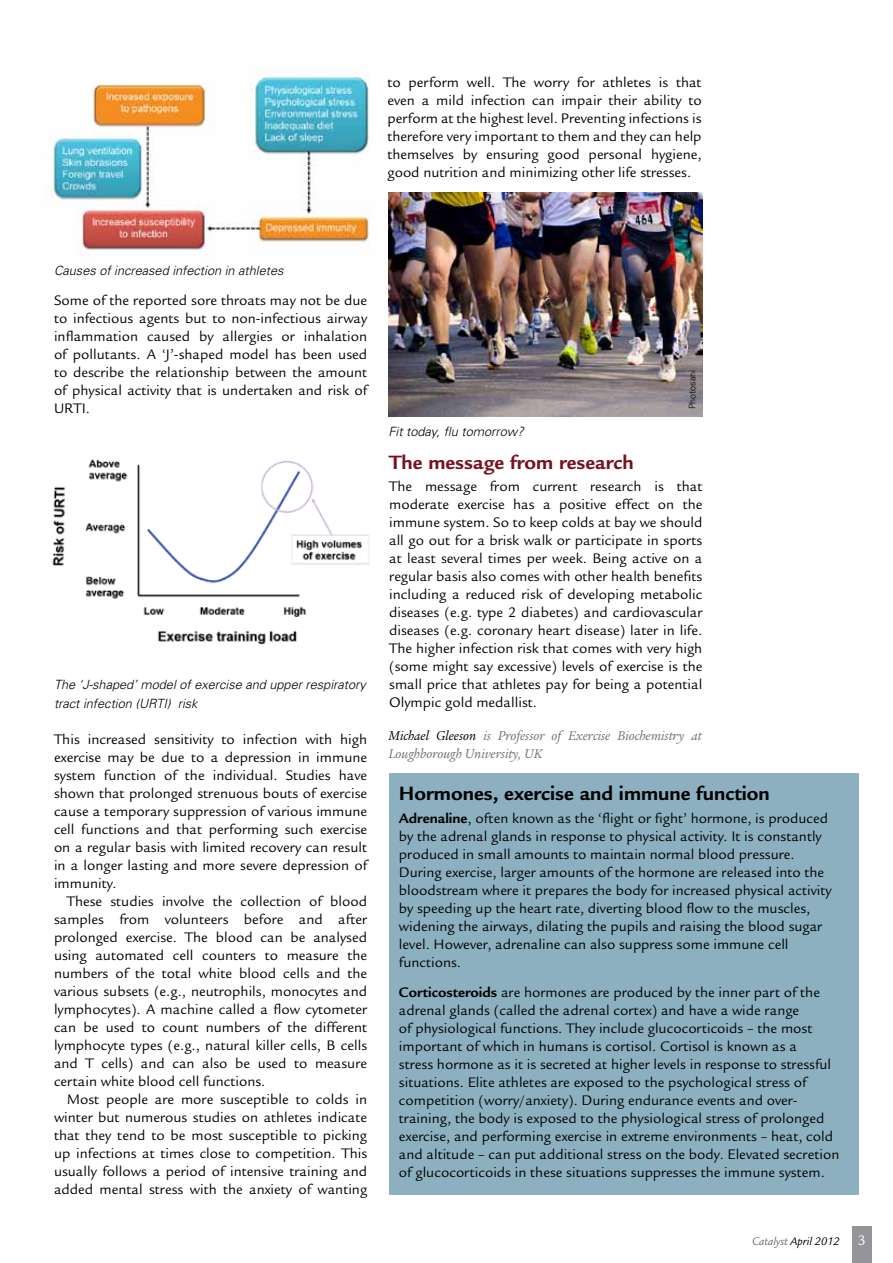
<style>
.page{position:relative;width:893px;height:1263px;background:#fff}
.page>*{position:absolute;margin:0;border:0;box-sizing:border-box;transform-origin:0 0}
.t1{font:700 21px "Legacy Sans";color:#000}
.t2{font:700 21px "Legacy Sans";color:#77101f}
.t3{font:15px/18px "Legacy Sans";color:#000;text-align:justify}
.t4{font:italic 13.95px/18px "Legacy Ser ITC";color:#6d6e71}
.t5{font:italic 300 12.75px/19.5px "Univers";color:#000}
.t6{font:italic 12px "Legacy Sans";color:#000}
.t7{font:300 9px "Univers";color:#000}
.s1{color:#000}
.s2{font-weight:700}
.s3{color:#6d6e71}
.s4{font-style:normal;font-size:15px;color:#fff}
</style>
<div class="page">
<div style="left:852px;top:1226px;width:20px;height:37px;background:#939598"></div>
<img style="left:51px;top:75px;width:365px;height:180px">
<img style="left:52px;top:459px;width:318px;height:186px">
<img style="left:388px;top:193px;width:314px;height:223px">
<div style="left:389px;top:773px;width:470px;height:422px;background:#8cb0c0"></div>
<p class="t3" style="left:387px;top:74px;width:316px">to perform well. The worry for athletes is that even a mild infection can impair their ability to perform at the highest level. Preventing infections is therefore very important to them and they can help themselves by ensuring good personal hygiene, good nutrition and minimizing other life stresses.</p>
<p class="t5" style="left:54px;top:260px;width:231px">Causes of increased infection in athletes</p>
<p class="t3" style="left:54px;top:292px;width:315px">Some of the reported sore throats may not be due to infectious agents but to non-infectious airway inflammation caused by allergies or inhalation of pollutants. A ‘J’-shaped model has been used to describe the relationship between the amount of physical activity that is undertaken and risk of URTI.</p>
<p class="t5" style="left:54px;top:674px;width:313px">The ‘J-shaped’ model of exercise and upper respiratory tract infection (URTI) risk</p>
<p class="t3" style="left:54px;top:730px;width:315px">This increased sensitivity to infection with high exercise may be due to a depression in immune system function of the individual. Studies have shown that prolonged strenuous bouts of exercise cause a temporary suppression of various immune cell functions and that performing such exercise on a regular basis with limited recovery can result in a longer lasting and more severe depression of immunity.</p>
<p class="t3" style="left:54px;top:892px;width:315px;text-indent:13px">These studies involve the collection of blood samples from volunteers before and after prolonged exercise. The blood can be analysed using automated cell counters to measure the numbers of the total white blood cells and the various subsets (e.g., neutrophils, monocytes and lymphocytes). A machine called a flow cytometer can be used to count numbers of the different lymphocyte types (e.g., natural killer cells, B cells and T cells) and can also be used to measure certain white blood cell functions.</p>
<p class="t3" style="left:54px;top:1090px;width:315px;text-indent:13px">Most people are more susceptible to colds in winter but numerous studies on athletes indicate that they tend to be most susceptible to picking up infections at times close to competition. This usually follows a period of intensive training and added mental stress with the anxiety of wanting</p>
<p class="t7" style="left:687px;top:409px;width:41px;rotate:-90deg">Photosani</p>
<p class="t5" style="left:388px;top:421px;width:137px">Fit today, flu tomorrow?</p>
<h1 class="t2" style="left:389px;top:450px;width:246px">The message from research</h1>
<p class="t3" style="left:389px;top:478px;width:315px">The message from current research is that moderate exercise has a positive effect on the immune system. So to keep colds at bay we should all go out for a brisk walk or participate in sports at least several times per week. Being active on a regular basis also comes with other health benefits including a reduced risk of developing metabolic diseases (e.g. type 2 diabetes) and cardiovascular diseases (e.g. coronary heart disease) later in life.<br>The higher infection risk that comes with very high (some might say excessive) levels of exercise is the small price that athletes pay for being a potential Olympic gold medallist.</p>
<p class="t4" style="left:388px;top:727px;width:315px"><span class="s1">Michael Gleeson</span> is Professor of Exercise Biochemistry at<br>Loughborough University, UK</p>
<h1 class="t1" style="left:399px;top:782px;width:372px">Hormones, exercise and immune function</h1>
<p class="t3" style="left:399px;top:809px;width:434px;text-align:left"><span class="s2">Adrenaline</span>, often known as the ‘flight or fight’ hormone, is produced by the adrenal glands in response to physical activity. It is constantly produced in small amounts to maintain normal blood pressure.<br>During exercise, larger amounts of the hormone are released into the bloodstream where it prepares the body for increased physical activity by speeding up the heart rate, diverting blood flow to the muscles, widening the airways, dilating the pupils and raising the blood sugar level. However, adrenaline can also suppress some immune cell functions.</p>
<p class="t3" style="left:399px;top:984px;width:442px;text-align:left"><span class="s2">Corticosteroids</span> are hormones are produced by the inner part of the adrenal glands (called the adrenal cortex) and have a wide range<br>of physiological functions. They include glucocorticoids – the most important of which in humans is cortisol. Cortisol is known as a<br>stress hormone as it is secreted at higher levels in response to stressful situations. Elite athletes are exposed to the psychological stress of competition (worry/anxiety). During endurance events and over&shy;training, the body is exposed to the physiological stress of prolonged exercise, and performing exercise in extreme environments – heat, cold and altitude – can put additional stress on the body. Elevated secretion of glucocorticoids in these situations suppresses the immune system.</p>
<p class="t6" style="left:752px;top:1235px;width:115px"><span class="s3">Catalyst</span> April 2012 <span class="s4">3</span></p>
</div>
